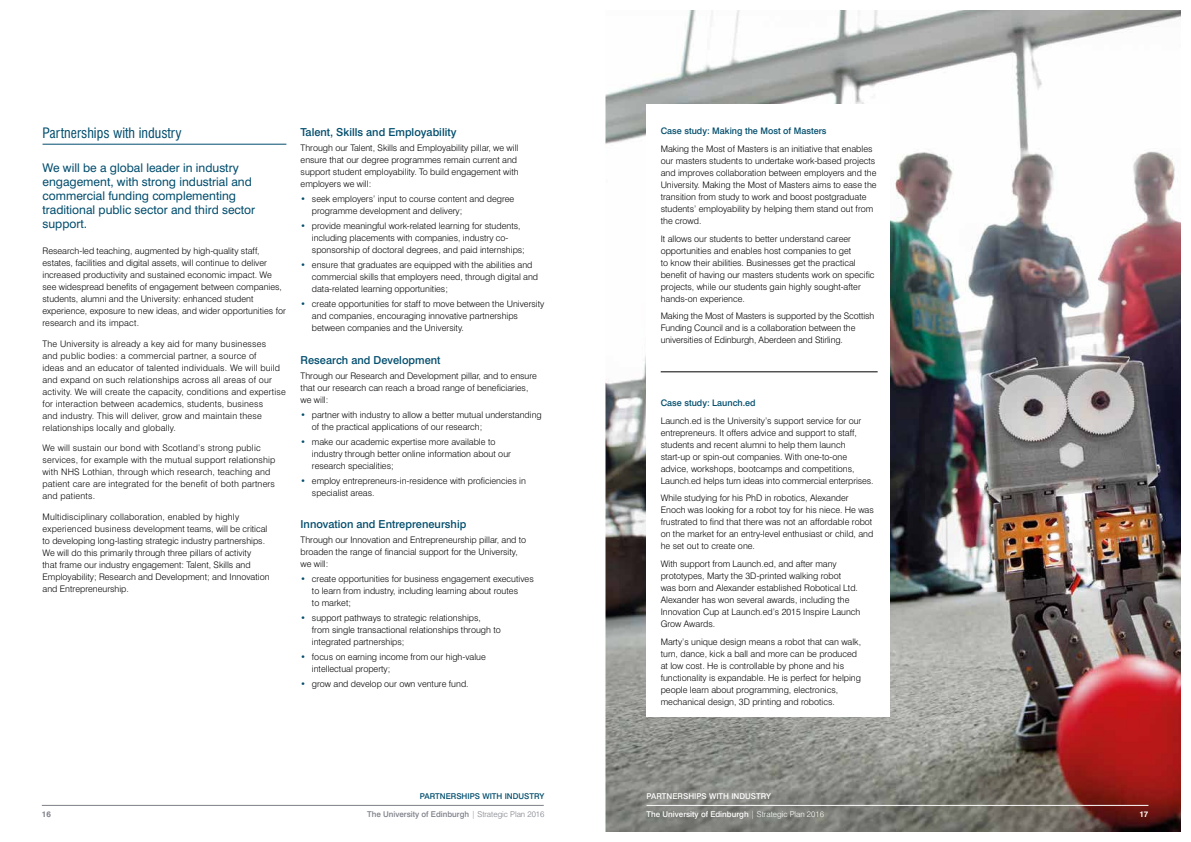
<style>
.page{position:relative;width:1191px;height:842px;background:#fff}
.page>*{position:absolute;margin:0;border:0;box-sizing:border-box;transform-origin:0 0}
.t1{font:condensed 14px "Swiss 721 BT";color:#004d6d}
.t2{font:12px/14px "Swiss 721 BT";color:#004d6d}
.t3{font:500 11px "Swiss 721 BT";color:#004d6d}
.t4{font:300 9px/12px "Swiss 721 BT";color:#000}
.t5{font:300 9px/12px "Swiss 721 BT";letter-spacing:.02em;color:#000}
.t6{font:500 9px "Swiss 721 BT";color:#004d6d}
.t7{font:500 8px "Swiss 721 BT";color:#fff}
.t8{font:500 8px "Swiss 721 BT";color:#7d7f88}
.t9{font:500 8px "Swiss 721 BT";color:#004d6d}
.t10{font:700 8px "Swiss 721 BT";color:#7d7f88}
.t11{font:700 8px "Swiss 721 BT";color:#fff}
.s1{color:#004d6d}
.s2{font-weight:300}
</style>
<div class="page">
<hr style="left:43px;top:144px;width:243px;height:1px;background:#004d6d">
<img style="left:606px;top:11px;width:574px;height:820px">
<hr style="left:42px;top:805px;width:502px;height:1px;background:#7d7f88">
<div style="left:646px;top:104px;width:244px;height:613px;background:#fff"></div>
<hr style="left:646px;top:805px;width:502px;height:1px;background:#fff">
<hr style="left:660px;top:372px;width:217px;height:1px;background:#000">
<h1 class="t1" style="left:43px;top:125px;width:141px">Partnerships with industry</h1>
<h2 class="t2" style="left:43px;top:161px;width:214px">We will be a global leader in industry engagement, with strong industrial and commercial funding complementing traditional public sector and third sector support.</h2>
<p class="t4" style="left:43px;top:245px;width:245px">Research-led teaching, augmented by high-quality staff, estates, facilities and digital assets, will continue to deliver increased productivity and sustained economic impact. We see widespread benefits of engagement between companies, students, alumni and the University: enhanced student experience, exposure to new ideas, and wider opportunities for research and its impact.</p>
<p class="t5" style="left:43px;top:337px;width:245px">The University is already a key aid for many businesses<br>and public bodies: a commercial partner, a source of<br>ideas and an educator of talented individuals. We will build and expand on such relationships across all areas of our activity. We will create the capacity, conditions and expertise for interaction between academics, students, business<br>and industry. This will deliver, grow and maintain these relationships locally and globally.</p>
<p class="t5" style="left:43px;top:442px;width:234px">We will sustain our bond with Scotland’s strong public services, for example with the mutual support relationship with NHS Lothian, through which research, teaching and patient care are integrated for the benefit of both partners and patients.</p>
<p class="t4" style="left:43px;top:510px;width:228px">Multidisciplinary collaboration, enabled by highly experienced business development teams, will be critical to developing long-lasting strategic industry partnerships.<br>We will do this primarily through three pillars of activity<br>that frame our industry engagement: Talent, Skills and Employability; Research and Development; and Innovation and Entrepreneurship.</p>
<p class="t3" style="left:300px;top:126px;width:157px">Talent, Skills and Employability</p>
<p class="t4" style="left:300px;top:142px;width:219px">Through our Talent, Skills and Employability pillar, we will ensure that our degree programmes remain current and support student employability. To build engagement with employers we will:</p>
<p class="t4" style="left:312px;top:193px;width:204px;text-indent:-11px"><span class="s1">•</span> seek employers’ input to course content and degree programme development and delivery;</p>
<p class="t4" style="left:312px;top:220px;width:214px;text-indent:-11px"><span class="s1">•</span> provide meaningful work-related learning for students, including placements with companies, industry co&shy;sponsorship of doctoral degrees, and paid internships;</p>
<p class="t4" style="left:312px;top:259px;width:228px;text-indent:-11px"><span class="s1">•</span> ensure that graduates are equipped with the abilities and commercial skills that employers need, through digital and data-related learning opportunities;</p>
<p class="t4" style="left:312px;top:298px;width:234px;text-indent:-11px"><span class="s1">•</span> create opportunities for staff to move between the University and companies, encouraging innovative partnerships between companies and the University.</p>
<p class="t3" style="left:300px;top:353px;width:141px">Research and Development</p>
<p class="t4" style="left:300px;top:369px;width:238px">Through our Research and Development pillar, and to ensure that our research can reach a broad range of beneficiaries, we will:</p>
<p class="t4" style="left:312px;top:408px;width:231px;text-indent:-11px"><span class="s1">•</span> partner with industry to allow a better mutual understanding of the practical applications of our research;</p>
<p class="t4" style="left:312px;top:435px;width:200px;text-indent:-11px"><span class="s1">•</span> make our academic expertise more available to industry through better online information about our research specialities;</p>
<p class="t4" style="left:312px;top:474px;width:215px;text-indent:-11px"><span class="s1">•</span> employ entrepreneurs-in-residence with proficiencies in specialist areas.</p>
<p class="t3" style="left:300px;top:517px;width:167px">Innovation and Entrepreneurship</p>
<p class="t4" style="left:300px;top:533px;width:227px">Through our Innovation and Entrepreneurship pillar, and to broaden the range of financial support for the University, we will:</p>
<p class="t4" style="left:312px;top:572px;width:223px;text-indent:-11px"><span class="s1">•</span> create opportunities for business engagement executives to learn from industry, including learning about routes<br>to market;</p>
<p class="t4" style="left:312px;top:611px;width:190px;text-indent:-11px"><span class="s1">•</span> support pathways to strategic relationships,<br>from single transactional relationships through to integrated partnerships;</p>
<p class="t4" style="left:312px;top:650px;width:175px;text-indent:-11px"><span class="s1">•</span> focus on earning income from our high-value intellectual property;</p>
<p class="t4" style="left:300px;top:677px;width:169px"><span class="s1">•</span> grow and develop our own venture fund.</p>
<p class="t9" style="left:420px;top:791px;width:126px">PARTNERSHIPS WITH INDUSTRY</p>
<p class="t10" style="left:42px;top:809px;width:11px">16</p>
<p class="t8" style="left:367px;top:809px;width:179px">The University of Edinburgh <span class="s2">| Strategic Plan 2016</span></p>
<p class="t6" style="left:660px;top:125px;width:167px">Case study: Making the Most of Masters</p>
<p class="t4" style="left:660px;top:143px;width:217px">Making the Most of Masters is an initiative that enables our masters students to undertake work-based projects and improves collaboration between employers and the University. Making the Most of Masters aims to ease the transition from study to work and boost postgraduate students’ employability by helping them stand out from the crowd.</p>
<p class="t4" style="left:660px;top:232px;width:215px">It allows our students to better understand career opportunities and enables host companies to get<br>to know their abilities. Businesses get the practical benefit of having our masters students work on specific projects, while our students gain highly sought-after hands-on experience.</p>
<p class="t4" style="left:660px;top:310px;width:215px">Making the Most of Masters is supported by the Scottish<br>Funding Council and is a collaboration between the universities of Edinburgh, Aberdeen and Stirling.</p>
<p class="t6" style="left:660px;top:397px;width:96px">Case study: Launch.ed</p>
<p class="t4" style="left:660px;top:414px;width:214px">Launch.ed is the University’s support service for our entrepreneurs. It offers advice and support to staff, students and recent alumni to help them launch start-up or spin-out companies. With one-to-one advice, workshops, bootcamps and competitions, Launch.ed helps turn ideas into commercial enterprises.</p>
<p class="t4" style="left:660px;top:492px;width:215px">While studying for his PhD in robotics, Alexander Enoch was looking for a robot toy for his niece. He was frustrated to find that there was not an affordable robot on the market for an entry-level enthusiast or child, and he set out to create one.</p>
<p class="t4" style="left:660px;top:557px;width:201px">With support from Launch.ed, and after many prototypes, Marty the 3D-printed walking robot<br>was born and Alexander established Robotical Ltd.<br>Alexander has won several awards, including the Innovation Cup at Launch.ed’s 2015 Inspire Launch Grow Awards.</p>
<p class="t4" style="left:660px;top:635px;width:202px">Marty’s unique design means a robot that can walk, turn, dance, kick a ball and more can be produced at low cost. He is controllable by phone and his functionality is expandable. He is perfect for helping people learn about programming, electronics, mechanical design, 3D printing and robotics.</p>
<p class="t7" style="left:646px;top:791px;width:126px">PARTNERSHIPS WITH INDUSTRY</p>
<p class="t7" style="left:646px;top:809px;width:179px">The University of Edinburgh <span class="s2">| Strategic Plan 2016</span></p>
<p class="t11" style="left:1139px;top:809px;width:11px">17</p>
</div>
